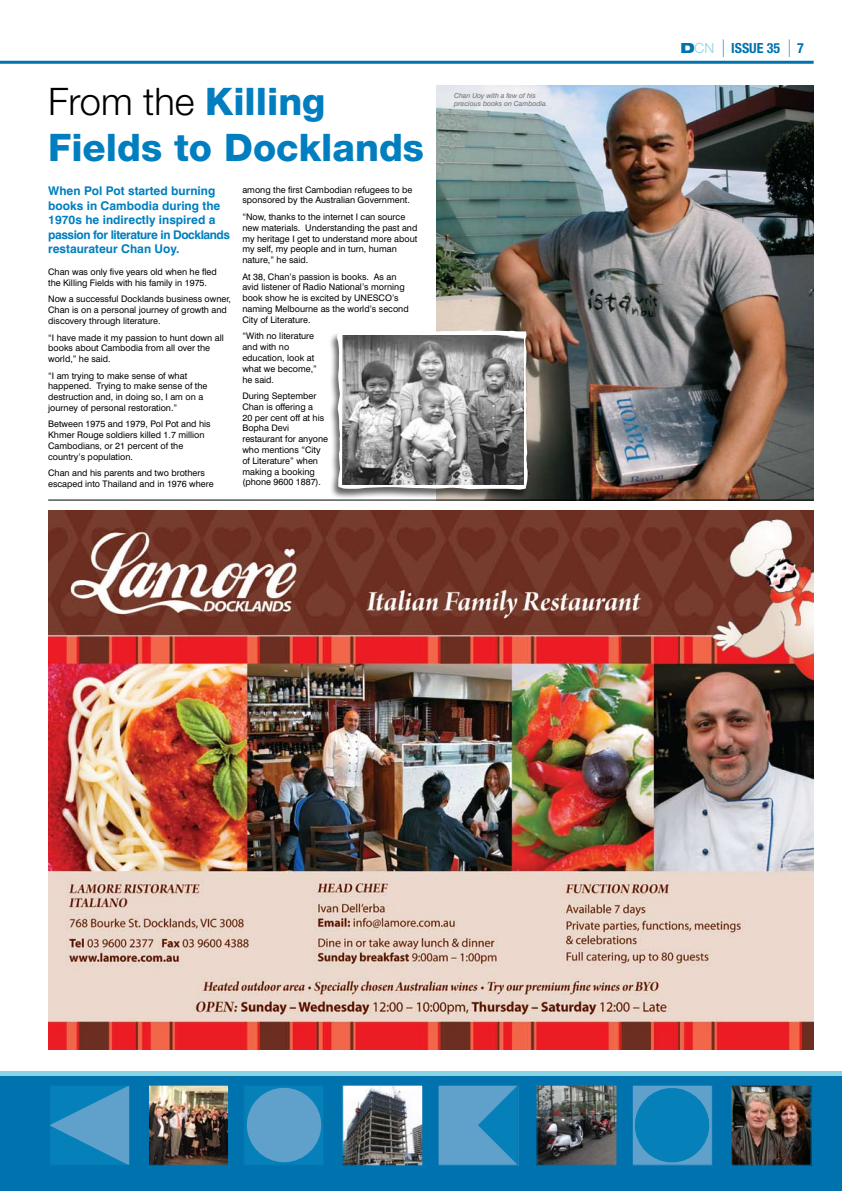
<style>
.page{position:relative;width:842px;height:1191px;background:#fff}
.page>*{position:absolute;margin:0;border:0;box-sizing:border-box;transform-origin:0 0}
.t1{font:800 38px/45.6px "Helvetica Neue";color:#007ebf}
.t2{font:700 condensed 14px "Helvetica Neue";color:#0073ae}
.t3{font:700 12px/14.4px "Swiss 721 BT";color:#007ebf}
.t4{font:9px/10.8px "Swiss 721 BT";color:#000}
.t5{font:italic 7px/8.4px "Swiss 721 BT";color:#6d6f71}
.s1{font-weight:300;color:#000}
.s2{font-weight:900;font-stretch:expanded}
.s3{font-weight:300;font-stretch:normal;color:#89d4e2}
</style>
<div class="page">
<div style="left:0;top:1071px;width:842px;height:12px;background:#89d4e2"></div>
<div style="left:0;top:1076px;width:842px;height:115px;background:#0073ae"></div>
<hr style="left:0;top:61px;width:814px;height:3px;background:#0073ae">
<svg style="left:723px;top:39px;width:1px;height:18px"></svg>
<svg style="left:789px;top:39px;width:1px;height:18px"></svg>
<svg style="left:51px;top:1086px;width:77px;height:77px"></svg>
<div style="left:49px;top:1084px;width:81px;height:81px;border:1px solid #0073ae"></div>
<div style="left:244px;top:1085px;width:80px;height:80px;background:#0680b9"></div>
<div style="left:247px;top:1087px;width:74px;height:75px;background:#60a1cc;border-radius:50%"></div>
<div style="left:438px;top:1085px;width:80px;height:80px;background:#60a1cc"></div>
<svg style="left:478px;top:1086px;width:39px;height:77px"></svg>
<div style="left:438px;top:1084px;width:81px;height:81px;border:1px solid #0073ae"></div>
<div style="left:632px;top:1085px;width:80px;height:80px;background:#60a1cc"></div>
<div style="left:635px;top:1088px;width:74px;height:74px;background:#0680b9;border-radius:50%"></div>
<div style="left:632px;top:1084px;width:81px;height:81px;border:1px solid #0073ae"></div>
<img style="left:732px;top:1086px;width:78px;height:77px">
<div style="left:730px;top:1084px;width:82px;height:81px;border:1px solid #0073ae"></div>
<img style="left:538px;top:1086px;width:77px;height:77px">
<div style="left:536px;top:1084px;width:81px;height:81px;border:1px solid #0073ae"></div>
<img style="left:150px;top:1086px;width:77px;height:77px">
<div style="left:148px;top:1084px;width:81px;height:81px;border:1px solid #0073ae"></div>
<img style="left:344px;top:1086px;width:77px;height:77px">
<div style="left:342px;top:1084px;width:81px;height:81px;border:1px solid #0073ae"></div>
<img style="left:436px;top:85px;width:378px;height:415px">
<img style="left:48px;top:510px;width:766px;height:539px">
<div style="left:329px;top:329px;width:205px;height:175px;background:#000;opacity:.6"></div>
<svg style="left:336px;top:329px;width:192px;height:161px"></svg>
<img style="left:343px;top:335px;width:180px;height:149px">
<hr style="left:48px;top:500px;width:766px;height:1px;background:#000">
<h1 class="t1" style="left:48px;top:79px;width:377px"><span class="s1">From the</span> Killing<br>Fields to Docklands</h1>
<p class="t5" style="left:454px;top:91px;width:95px">Chan Uoy with a few of his precious books on Cambodia.</p>
<h3 class="t3" style="left:48px;top:184px;width:183px">When Pol Pot started burning books in Cambodia during the<br>1970s he indirectly inspired a passion for literature in Docklands restaurateur Chan Uoy.</h3>
<p class="t4" style="left:48px;top:266px;width:170px">Chan was only five years old when he fled the Killing Fields with his family in 1975.</p>
<p class="t4" style="left:48px;top:294px;width:184px">Now a successful Docklands business owner,<br>Chan is on a personal journey of growth and discovery through literature.</p>
<p class="t4" style="left:48px;top:332px;width:177px">“I have made it my passion to hunt down all books about Cambodia from all over the world,” he said.</p>
<p class="t4" style="left:48px;top:370px;width:161px">“I am trying to make sense of what happened. Trying to make sense of the destruction and, in doing so, I am on a journey of personal restoration.”</p>
<p class="t4" style="left:48px;top:419px;width:164px">Between 1975 and 1979, Pol Pot and his Khmer Rouge soldiers killed 1.7 million Cambodians, or 21 percent of the country’s population.</p>
<p class="t4" style="left:48px;top:468px;width:167px">Chan and his parents and two brothers escaped into Thailand and in 1976 where</p>
<p class="t4" style="left:242px;top:184px;width:172px">among the first Cambodian refugees to be sponsored by the Australian Government.</p>
<p class="t4" style="left:242px;top:211px;width:177px">“Now, thanks to the internet I can source new materials. Understanding the past and my heritage I get to understand more about my self, my people and in turn, human nature,” he said.</p>
<p class="t4" style="left:242px;top:271px;width:168px">At 38, Chan’s passion is books. As an avid listener of Radio National’s morning book show he is excited by UNESCO’s naming Melbourne as the world’s second City of Literature.</p>
<p class="t4" style="left:242px;top:330px;width:76px">“With no literature and with no education, look at what we become,” he said.</p>
<p class="t4" style="left:242px;top:390px;width:87px">During September<br>Chan is offering a<br>20 per cent off at his<br>Bopha Devi restaurant for anyone who mentions “City of Literature” when making a booking (phone 9600 1887).</p>
<h2 class="t2" style="left:680px;top:40px;width:125px"><span class="s2">D</span><span class="s3">CN</span> ISSUE 35 7</h2>
</div>
